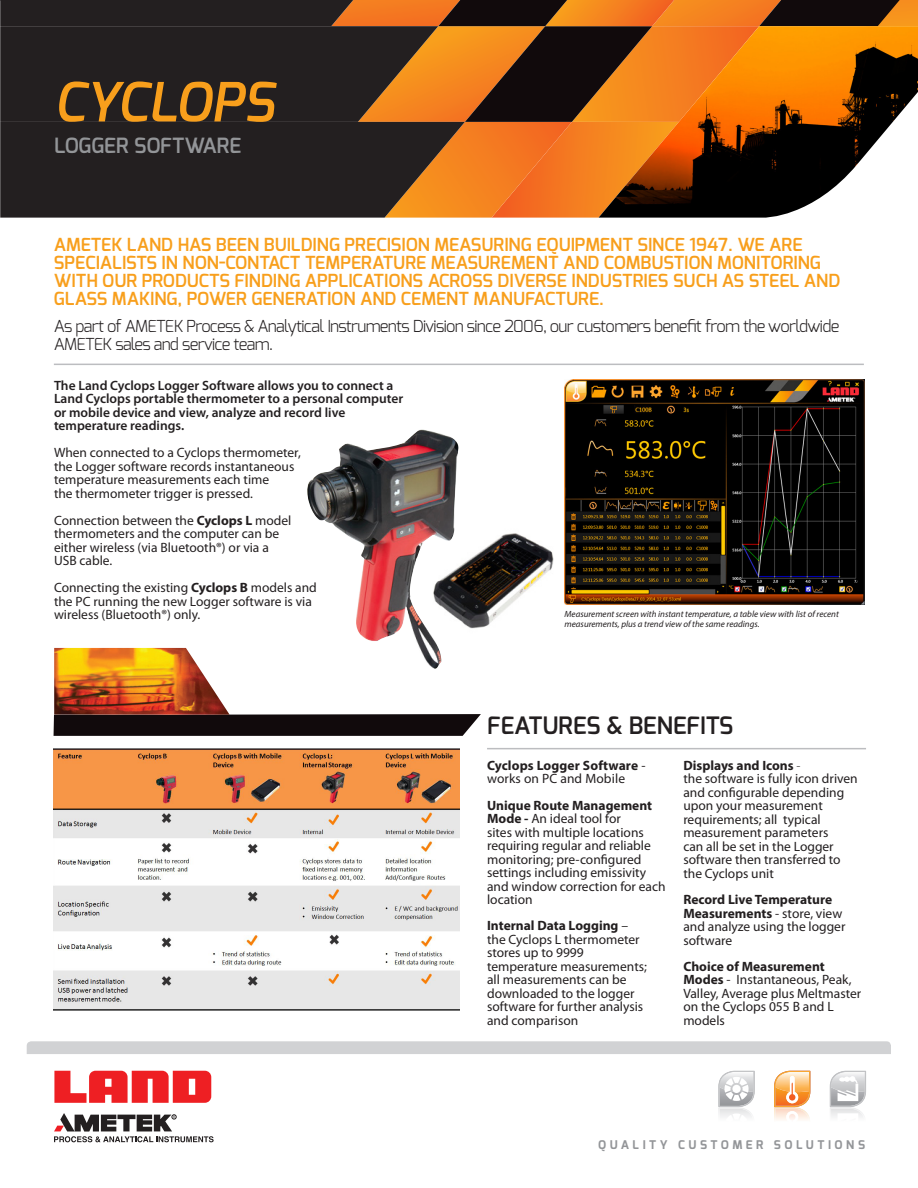
<style>
.page{position:relative;width:918px;height:1188px;background:#fff}
.page>*{position:absolute;margin:0;border:0;box-sizing:border-box;transform-origin:0 0}
.t1{font:italic 600 54px "Exo";color:#f89f1c}
.t2{font:600 24px "Exo";color:#231f20}
.t3{font:600 21px "Exo";color:#939598}
.t4{font:600 18px/18px "Exo";color:#f89f1c}
.t5{font:300 16.5px/18px "Exo";letter-spacing:-.04em;color:#231f20}
.t6{font:13.5px/13.5px "Myriad Pro";color:#231f20}
.t7{font:600 13.5px/13.5px "Myriad Pro";color:#231f20}
.t8{font:700 13.5px/13.5px "Myriad Pro";letter-spacing:.01em;color:#231f20}
.t9{font:700 12px "Exo";letter-spacing:.3em;color:#939598}
.t10{font:italic 9px/10.5px "Myriad Pro";color:#231f20}
.s1{font-weight:700}
.s2{font-weight:400}
.s3{font-weight:300}
</style>
<div class="page">
<svg style="left:0;top:1px;width:918px;height:217px;background:#683d1d"></svg>
<svg style="left:0;top:122px;width:465px;height:96px;background:#362920"></svg>
<img style="left:599px;top:26px;width:319px;height:192px">
<svg style="left:54px;top:1071px;width:157px;height:32px"></svg>
<svg style="left:54px;top:1113px;width:160px;height:29px"></svg>
<svg style="left:718px;top:1071px;width:37px;height:46px"></svg>
<svg style="left:774px;top:1071px;width:36px;height:49px"></svg>
<svg style="left:830px;top:1071px;width:36px;height:46px"></svg>
<svg style="left:27px;top:1041px;width:864px;height:13px;background:#d2d3d5"></svg>
<hr style="left:54px;top:364px;width:810px;height:1px;background:#bcbdc0">
<hr style="left:487px;top:748px;width:379px;height:1px;background:#bcbdc0">
<img style="left:565px;top:380px;width:299px;height:225px">
<img style="left:53px;top:749px;width:407px;height:261px">
<img style="left:459px;top:533px;width:95px;height:96px">
<img style="left:307px;top:430px;width:152px;height:239px">
<svg style="left:53px;top:714px;width:428px;height:22px;background:#1a1315"></svg>
<img style="left:54px;top:648px;width:176px;height:67px">
<p class="t1" style="left:54px;top:67px;width:222px">CYCLOPS</p>
<p class="t3" style="left:54px;top:132px;width:189px">LOGGER SOFTWARE</p>
<p class="t4" style="left:54px;top:236px;width:788px">AMETEK LAND HAS BEEN BUILDING PRECISION MEASURING EQUIPMENT SINCE 1947. WE ARE SPECIALISTS IN NON-CONTACT TEMPERATURE MEASUREMENT AND COMBUSTION MONITORING WITH OUR PRODUCTS FINDING APPLICATIONS ACROSS DIVERSE INDUSTRIES SUCH AS STEEL AND GLASS MAKING, POWER GENERATION AND CEMENT MANUFACTURE.</p>
<p class="t5" style="left:54px;top:317px;width:787px">As part of AMETEK Process &amp; Analytical Instruments Division since 2006, our customers benefit from the worldwide<br>AMETEK sales and service team.</p>
<p class="t7" style="left:54px;top:379px;width:351px">The Land Cyclops Logger Software allows you to connect a Land Cyclops portable thermometer to a personal computer or mobile device and view, analyze and record live temperature readings.</p>
<p class="t6" style="left:54px;top:446px;width:248px">When connected to a Cyclops thermometer, the Logger software records instantaneous temperature measurements each time<br>the thermometer trigger is pressed.</p>
<p class="t6" style="left:54px;top:514px;width:239px">Connection between the <span class="s1">Cyclops L</span> model thermometers and the computer can be</p>
<p class="t6" style="left:54px;top:541px;width:216px">either wireless (via Bluetooth®) or via a</p>
<p class="t6" style="left:54px;top:554px;width:60px">USB cable.</p>
<p class="t6" style="left:54px;top:581px;width:264px">Connecting the existing <span class="s1">Cyclops B</span> models and the PC running the new Logger software is via wireless (Bluetooth®) only.</p>
<p class="t10" style="left:565px;top:609px;width:276px">Measurement screen with instant temperature, a table view with list of recent measurements, plus a trend view of the same readings.</p>
<p class="t2" style="left:487px;top:710px;width:248px">FEATURES &amp; BENEFITS</p>
<p class="t8" style="left:487px;top:758px;width:160px">Cyclops Logger Software <span class="s2">- works on PC and Mobile</span></p>
<p class="t6" style="left:487px;top:799px;width:180px"><span class="s1">Unique Route Management<br>Mode -</span> An ideal tool for<br>sites with multiple locations requiring regular and reliable monitoring; pre-configured settings including emissivity and window correction for each location</p>
<p class="t6" style="left:487px;top:919px;width:161px"><span class="s1">Internal Data Logging</span> – the Cyclops L thermometer stores up to 9999 temperature measurements; all measurements can be downloaded to the logger software for further analysis and comparison</p>
<p class="t6" style="left:683px;top:759px;width:176px"><span class="s1">Displays and Icons</span> <span class="s3">-<br></span>the software is fully icon driven and configurable depending upon your measurement requirements; all typical measurement parameters<br>can all be set in the Logger software then transferred to the Cyclops unit</p>
<p class="t6" style="left:683px;top:893px;width:164px"><span class="s1">Record Live Temperature<br>Measurements</span> - store, view and analyze using the logger software</p>
<p class="t6" style="left:683px;top:960px;width:179px"><span class="s1">Choice of Measurement<br>Modes</span> - Instantaneous, Peak,<br>Valley, Average plus Meltmaster on the Cyclops 055 B and L models</p>
<p class="t9" style="left:598px;top:1137px;width:269px">QUALITY CUSTOMER SOLUTIONS</p>
</div>
